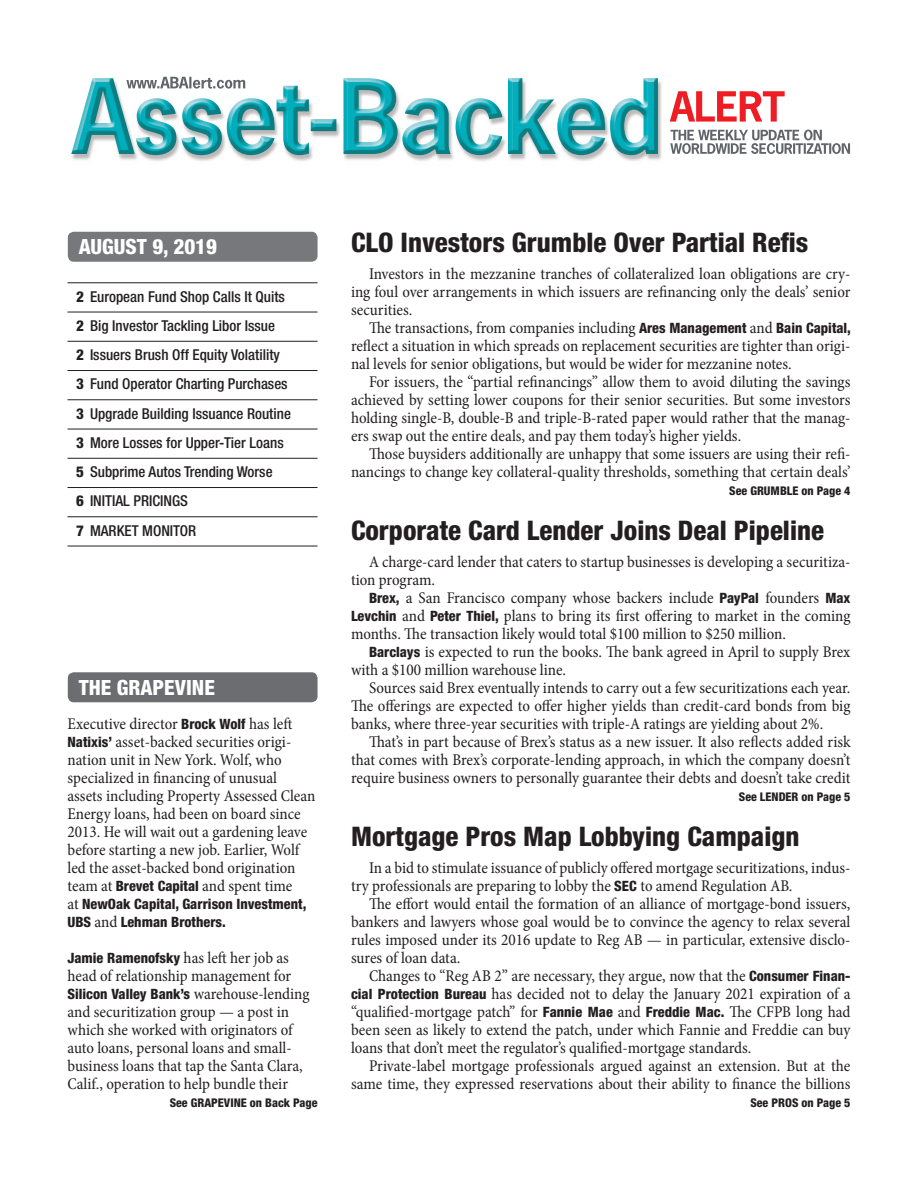
<style>
.page{position:relative;width:918px;height:1188px;background:#fff}
.page>*{position:absolute;margin:0;border:0;box-sizing:border-box;transform-origin:0 0}
.t1{font:800 condensed 27px "Helvetica Neue LT Std";color:#231f20}
.t2{font:800 condensed 21px "Helvetica Neue LT Std";color:#fff}
.t3{font:condensed 16.5px/18px "Minion Pro";color:#231f20;text-align:justify}
.t4{font:500 condensed 15px/29.2px "Helvetica Neue LT Std";color:#231f20}
.t5{font:800 condensed 14.25px/18px "Helvetica Neue LT Std";color:#231f20}
.t6{font:800 condensed 12px "Helvetica Neue LT Std";color:#231f20}
.s1{font-weight:800}
.s2{font-family:"Helvetica Neue LT Std";font-weight:800;font-size:14.25px}
.s3{font-family:"Minion Pro";font-weight:400;font-size:16.5px}
</style>
<div class="page">
<img style="left:72px;top:76px;width:779px;height:85px">
<img style="left:670px;top:91px;width:115px;height:31px">
<img style="left:126px;top:77px;width:119px;height:1px">
<img style="left:671px;top:130px;width:170px;height:24px">
<img style="left:71px;top:78px;width:587px;height:77px">
<hr style="left:68px;top:283px;width:250px;height:1px;background:#231f20">
<hr style="left:68px;top:312px;width:250px;height:1px;background:#231f20">
<hr style="left:68px;top:341px;width:250px;height:1px;background:#231f20">
<hr style="left:68px;top:370px;width:250px;height:1px;background:#231f20">
<hr style="left:68px;top:400px;width:250px;height:1px;background:#231f20">
<hr style="left:68px;top:429px;width:250px;height:1px;background:#231f20">
<hr style="left:68px;top:458px;width:250px;height:1px;background:#231f20">
<hr style="left:68px;top:487px;width:250px;height:1px;background:#231f20">
<hr style="left:68px;top:517px;width:250px;height:1px;background:#231f20">
<hr style="left:68px;top:546px;width:250px;height:1px;background:#231f20">
<div style="left:68px;top:672px;width:250px;height:30px;background:#6c6d70;border-radius:6px"></div>
<div style="left:68px;top:232px;width:250px;height:30px;background:#76787b;border-radius:6px"></div>
<p class="t2" style="left:79px;top:234px;width:140px">AUGUST 9, 2019</p>
<p class="t4" style="left:76px;top:282px;width:216px"><span class="s1">2</span> European Fund Shop Calls It Quits<br><span class="s1">2</span> Big Investor Tackling Libor Issue<br><span class="s1">2</span> Issuers Brush Off Equity Volatility<br><span class="s1">3</span> Fund Operator Charting Purchases<br><span class="s1">3</span> Upgrade Building Issuance Routine<br><span class="s1">3</span> More Losses for Upper-Tier Loans<br><span class="s1">5</span> Subprime Autos Trending Worse<br><span class="s1">6</span> INITIAL PRICINGS<br><span class="s1">7</span> MARKET MONITOR</p>
<p class="t2" style="left:79px;top:674px;width:138px">THE GRAPEVINE</p>
<p class="t3" style="left:68px;top:715px;width:250px;text-align:left">Executive director <span class="s2">Brock Wolf</span> has left <span class="s2">Natixis’</span> asset-backed securities origi&shy;nation unit in New York. Wolf, who specialized in financing of unusual assets including Property Assessed Clean Energy loans, had been on board since 2013. He will wait out a gardening leave before starting a new job. Earlier, Wolf led the asset-backed bond origination team at <span class="s2">Brevet Capital</span> and spent time</p>
<p class="t5" style="left:68px;top:895px;width:240px"><span class="s3">at</span> NewOak Capital, Garrison Investment,<br>UBS <span class="s3">and</span> Lehman Brothers.</p>
<p class="t5" style="left:68px;top:949px;width:223px">Jamie Ramenofsky <span class="s3">has left her job as</span></p>
<p class="t3" style="left:68px;top:967px;width:225px">head of relationship management for</p>
<p class="t5" style="left:68px;top:985px;width:244px">Silicon Valley Bank’s <span class="s3">warehouse-lending</span></p>
<p class="t3" style="left:68px;top:1003px;width:237px;text-align:left">and securitization group — a post in which she worked with originators of auto loans, personal loans and small&shy;business loans that tap the Santa Clara, Calif., operation to help bundle their</p>
<p class="t6" style="left:170px;top:1095px;width:149px">See GRAPEVINE on Back Page</p>
<h1 class="t1" style="left:351px;top:226px;width:459px">CLO Investors Grumble Over Partial Refis</h1>
<p class="t3" style="left:351px;top:265px;width:501px;text-indent:18px">Investors in the mezzanine tranches of collateralized loan obligations are cry&shy;ing foul over arrangements in which issuers are refinancing only the deals’ senior securities.</p>
<p class="t3" style="left:351px;top:319px;width:502px;text-indent:18px">The transactions, from companies including <span class="s2">Ares Management</span> and <span class="s2">Bain Capital, </span>reflect a situation in which spreads on replacement securities are tighter than origi&shy;nal levels for senior obligations, but would be wider for mezzanine notes.</p>
<p class="t3" style="left:351px;top:373px;width:501px;text-indent:18px">For issuers, the “partial refinancings” allow them to avoid diluting the savings achieved by setting lower coupons for their senior securities. But some investors holding single-B, double-B and triple-B-rated paper would rather that the manag&shy;ers swap out the entire deals, and pay them today’s higher yields.</p>
<p class="t3" style="left:351px;top:445px;width:501px;text-align:right">Those buysiders additionally are unhappy that some issuers are using their refi&shy;nancings to change key collateral-quality thresholds, something that certain deals’</p>
<p class="t6" style="left:729px;top:483px;width:123px">See GRUMBLE on Page 4</p>
<h1 class="t1" style="left:351px;top:514px;width:475px">Corporate Card Lender Joins Deal Pipeline</h1>
<p class="t3" style="left:351px;top:553px;width:501px;text-indent:18px">A charge-card lender that caters to startup businesses is developing a securitiza&shy;tion program.</p>
<p class="t3" style="left:351px;top:589px;width:501px;text-indent:18px"><span class="s2">Brex,</span> a San Francisco company whose backers include <span class="s2">PayPal</span> founders <span class="s2">Max Levchin</span> and <span class="s2">Peter Thiel,</span> plans to bring its first offering to market in the coming months. The transaction likely would total $100 million to $250 million.</p>
<p class="t3" style="left:351px;top:643px;width:501px;text-indent:18px"><span class="s2">Barclays</span> is expected to run the books. The bank agreed in April to supply Brex with a $100 million warehouse line.</p>
<p class="t3" style="left:351px;top:679px;width:501px;text-indent:18px">Sources said Brex eventually intends to carry out a few securitizations each year.<br>The offerings are expected to offer higher yields than credit-card bonds from big banks, where three-year securities with triple-A ratings are yielding about 2%.</p>
<p class="t3" style="left:351px;top:733px;width:501px;text-indent:18px">That’s in part because of Brex’s status as a new issuer. It also reflects added risk that comes with Brex’s corporate-lending approach, in which the company doesn’t require business owners to personally guarantee their debts and doesn’t take credit</p>
<p class="t6" style="left:739px;top:789px;width:113px">See LENDER on Page 5</p>
<h1 class="t1" style="left:351px;top:820px;width:450px">Mortgage Pros Map Lobbying Campaign</h1>
<p class="t3" style="left:351px;top:859px;width:501px;text-indent:18px">In a bid to stimulate issuance of publicly offered mortgage securitizations, indus&shy;try professionals are preparing to lobby the <span class="s2">SEC</span> to amend Regulation AB.</p>
<p class="t3" style="left:351px;top:895px;width:501px;text-indent:18px">The effort would entail the formation of an alliance of mortgage-bond issuers, bankers and lawyers whose goal would be to convince the agency to relax several rules imposed under its 2016 update to Reg AB — in particular, extensive disclo&shy;sures of loan data.</p>
<p class="t3" style="left:351px;top:967px;width:501px;text-indent:18px">Changes to “Reg AB 2” are necessary, they argue, now that the <span class="s2">Consumer Finan&shy;cial Protection Bureau</span> has decided not to delay the January 2021 expiration of a “qualified-mortgage patch” for <span class="s2">Fannie Mae</span> and <span class="s2">Freddie Mac.</span> The CFPB long had been seen as likely to extend the patch, under which Fannie and Freddie can buy loans that don’t meet the regulator’s qualified-mortgage standards.</p>
<p class="t3" style="left:351px;top:1057px;width:501px;text-align:right">Private-label mortgage professionals argued against an extension. But at the same time, they expressed reservations about their ability to finance the billions</p>
<p class="t6" style="left:750px;top:1095px;width:102px">See PROS on Page 5</p>
</div>
